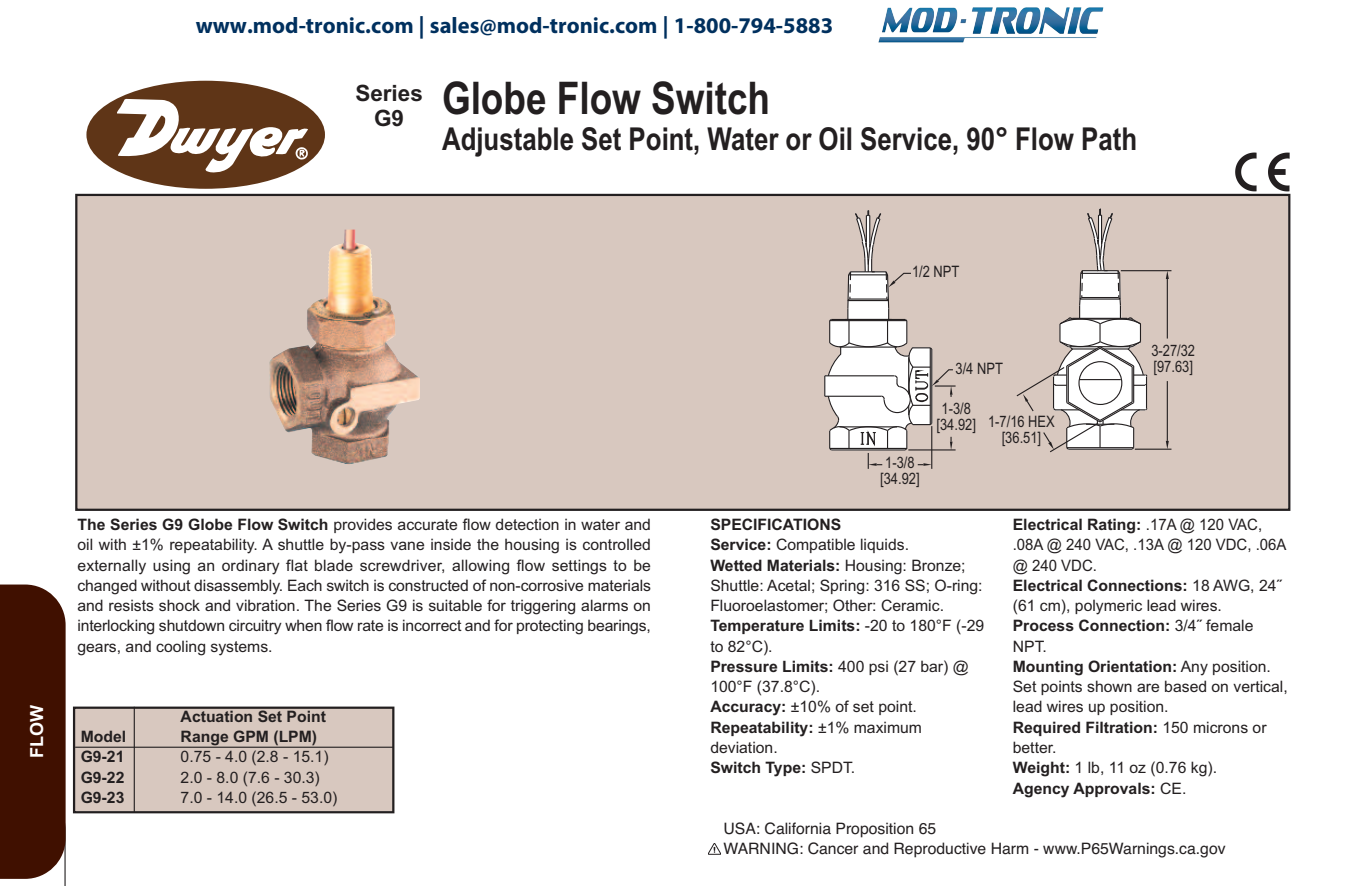
<style>
.page{position:relative;width:1372px;height:886px;background:#fff}
.page>*{position:absolute;margin:0;border:0;box-sizing:border-box;transform-origin:0 0}
.t1{font:700 45px "Arial Narrow";color:#231f20}
.t2{font:700 31.5px "Arial Narrow";color:#231f20}
.t3{font:700 22.5px "Myriad Pro";color:#00305e}
.t4{font:700 22.5px "Arial";color:#231f20}
.t5{font:700 18px "Arial";color:#fff}
.t6{font:15.75px/20.2px "Arial";color:#231f20}
.t7{font:15.75px/20.2px "Arial";color:#231f20;scale:.95 1}
.t8{font:15.75px/20.2px "Helvetica";color:#231f20}
.t9{font:15.75px/15.8px "Arial Narrow";color:#231f20;text-align:center}
.t10{font:700 15.75px/20.2px "Arial";color:#231f20;text-align:justify}
.s1{font-weight:700}
</style>
<div class="page">
<div style="left:0;top:584px;width:66px;height:301px;background:#401000"></div>
<div style="left:77px;top:196px;width:1211px;height:312px;background:#d8c8bf"></div>
<div style="left:75px;top:194px;width:1215px;height:317px;border:2px solid #231f20"></div>
<div style="left:86px;top:81px;width:239px;height:108px;background:#5f3517;border-radius:50%"></div>
<svg style="left:116px;top:99px;width:192px;height:74px"></svg>
<img style="left:269px;top:229px;width:151px;height:235px">
<hr style="left:1135px;top:448px;width:36px;height:2px;background:#231f20">
<hr style="left:1121px;top:270px;width:50px;height:1px;background:#231f20">
<hr style="left:1167px;top:381px;width:1px;height:60px;background:#231f20">
<hr style="left:1167px;top:279px;width:1px;height:59px;background:#231f20">
<svg style="left:1166px;top:441px;width:3px;height:8px"></svg>
<svg style="left:1166px;top:271px;width:3px;height:8px"></svg>
<svg style="left:1016px;top:208px;width:132px;height:245px"></svg>
<svg style="left:824px;top:210px;width:131px;height:259px"></svg>
<div style="left:75px;top:708px;width:317px;height:103px;background:#d8c8bf"></div>
<div style="left:73px;top:706px;width:321px;height:107px;border:2px solid #231f20"></div>
<svg style="left:1268px;top:153px;width:21px;height:38px"></svg>
<svg style="left:1235px;top:152px;width:21px;height:39px"></svg>
<hr style="left:75px;top:746px;width:318px;height:1px;background:#231f20">
<hr style="left:134px;top:706px;width:1px;height:106px;background:#231f20">
<svg style="left:708px;top:843px;width:13px;height:11px"></svg>
<img style="left:878px;top:7px;width:226px;height:36px">
<h3 class="t3" style="left:196px;top:11px;width:639px">www.mod-tronic.com | sales@mod-tronic.com | 1-800-794-5883</h3>
<h1 class="t1" style="left:374px;top:72px;width:397px"><sub>G9</sub> Globe Flow Switch</h1>
<h2 class="t2" style="left:442px;top:120px;width:696px">Adjustable Set Point, Water or Oil Service, 90° Flow Path</h2>
<h3 class="t4" style="left:355px;top:80px;width:69px">Series</h3>
<p class="t5" style="left:26px;top:758px;width:54px;rotate:-90deg">FLOW</p>
<p class="t6" style="left:77px;top:514px;width:575px;text-align:justify"><span class="s1">The Series G9 Globe Flow Switch</span> provides accurate flow detection in water and oil with ±1% repeatability. A shuttle by-pass vane inside the housing is controlled externally using an ordinary flat blade screwdriver, allowing flow settings to be changed without disassembly. Each switch is constructed of non-corrosive materials and resists shock and vibration. The Series G9 is suitable for triggering alarms on interlocking shutdown circuitry when flow rate is incorrect and for protecting bearings, gears, and cooling systems.</p>
<p class="t10" style="left:81px;top:726px;width:47px">Model G9-21<br>G9-22<br>G9-23</p>
<p class="t10" style="left:181px;top:706px;width:147px">Actuation Set Point<br>Range GPM (LPM)</p>
<p class="t6" style="left:181px;top:746px;width:158px">0.75 - 4.0 (2.8 - 15.1)<br>2.0 - 8.0 (7.6 - 30.3)<br>7.0 - 14.0 (26.5 - 53.0)</p>
<p class="t9" style="left:912px;top:264px;width:49px">1/2 NPT</p>
<p class="t9" style="left:880px;top:454px;width:41px">1-3/8 [34.92]</p>
<p class="t9" style="left:955px;top:361px;width:49px">3/4 NPT</p>
<p class="t9" style="left:936px;top:401px;width:41px">1-3/8 [34.92]</p>
<p class="t9" style="left:988px;top:414px;width:68px">1-7/16 HEX [36.51]</p>
<p class="t9" style="left:1151px;top:342px;width:45px;text-align:left">3-27/32 [97.63]</p>
<p class="t6" style="left:710px;top:514px;width:275px"><span class="s1">SPECIFICATIONS<br>Service:</span> Compatible liquids.<br><span class="s1">Wetted Materials:</span> Housing: Bronze;<br>Shuttle: Acetal; Spring: 316 SS; O-ring:<br>Fluoroelastomer; Other: Ceramic.<br><span class="s1">Temperature Limits:</span> -20 to 180°F (-29 to 82°C).<br><span class="s1">Pressure Limits:</span> 400 psi (27 bar) @<br>100°F (37.8°C).<br><span class="s1">Accuracy:</span> ±10% of set point.<br><span class="s1">Repeatability:</span> ±1% maximum deviation.<br><span class="s1">Switch Type:</span> SPDT.</p>
<p class="t7" style="left:1013px;top:514px;width:291px"><span class="s1">Electrical Rating:</span> .17A @ 120 VAC, .08A @ 240 VAC, .13A @ 120 VDC, .06A @ 240 VDC.<br><span class="s1">Electrical Connections:</span> 18 AWG, 24˝ (61 cm), polymeric lead wires.<br><span class="s1">Process Connection:</span> 3/4˝ female<br>NPT.<br><span class="s1">Mounting Orientation:</span> Any position.<br>Set points shown are based on vertical, lead wires up position.<br><span class="s1">Required Filtration:</span> 150 microns or better.<br><span class="s1">Weight:</span> 1 lb, 11 oz (0.76 kg).<br><span class="s1">Agency Approvals:</span> CE.</p>
<p class="t8" style="left:723px;top:818px;width:504px">USA: California Proposition 65<br>WARNING: Cancer and Reproductive Harm - www.P65Warnings.ca.gov</p>
</div>
